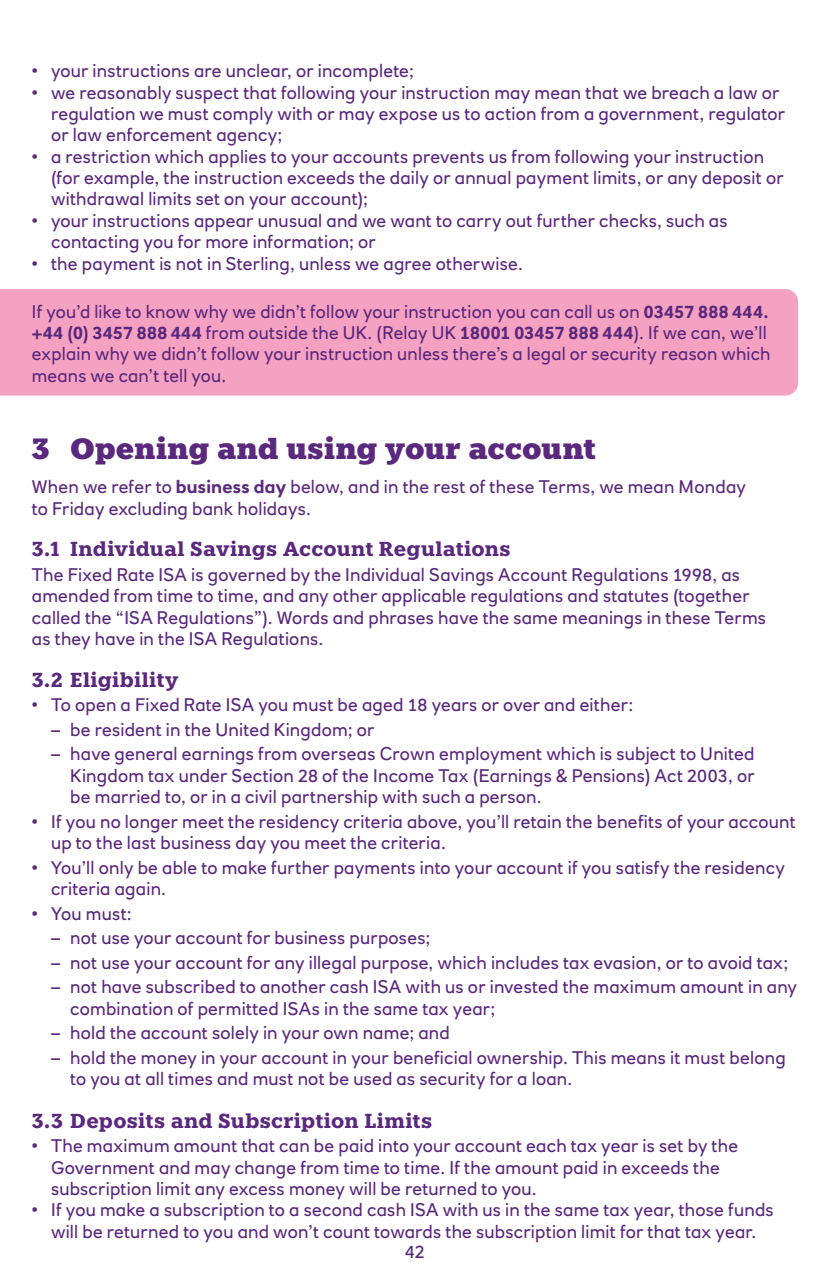
<style>
.page{position:relative;width:830px;height:1276px;background:#fff}
.page>*{position:absolute;margin:0;border:0;box-sizing:border-box;transform-origin:0 0}
.t1{font:900 29.25px "Knile";color:#5a287d}
.t2{font:700 20.25px "Knile";letter-spacing:.015em;color:#5a287d}
.t3{font:18px/21.4px "RN House Sans";letter-spacing:.015em;color:#5a287d}
.s1{font-weight:700}
</style>
<div class="page">
<div style="left:0;top:289px;width:797px;height:106px;background:#f5a1c1"></div>
<p class="t3" style="left:32px;top:60px;width:383px">• your instructions are unclear, or incomplete;</p>
<p class="t3" style="left:51px;top:81px;width:735px;text-indent:-19px">• we reasonably suspect that following your instruction may mean that we breach a law or regulation we must comply with or may expose us to action from a government, regulator or law enforcement agency;</p>
<p class="t3" style="left:51px;top:146px;width:733px;text-indent:-19px">• a restriction which applies to your accounts prevents us from following your instruction (for example, the instruction exceeds the daily or annual payment limits, or any deposit or withdrawal limits set on your account);</p>
<p class="t3" style="left:51px;top:210px;width:677px;text-indent:-19px">• your instructions appear unusual and we want to carry out further checks, such as contacting you for more information; or</p>
<p class="t3" style="left:32px;top:252px;width:492px">• the payment is not in Sterling, unless we agree otherwise.</p>
<p class="t3" style="left:32px;top:300px;width:739px">If you’d like to know why we didn’t follow your instruction you can call us on <span class="s1">03457 888 444. +44 (0) 3457 888 444</span> from outside the UK. (Relay UK <span class="s1">18001 03457 888 444</span>). If we can, we’ll explain why we didn’t follow your instruction unless there’s a legal or security reason which means we can’t tell you.</p>
<h1 class="t1" style="left:32px;top:430px;width:565px">3 Opening and using your account</h1>
<p class="t3" style="left:32px;top:476px;width:715px">When we refer to <span class="s1">business day</span> below, and in the rest of these Terms, we mean Monday to Friday excluding bank holidays.</p>
<p class="t2" style="left:32px;top:536px;width:480px">3.1 Individual Savings Account Regulations</p>
<p class="t3" style="left:32px;top:564px;width:735px">The Fixed Rate ISA is governed by the Individual Savings Account Regulations 1998, as amended from time to time, and any other applicable regulations and statutes (together called the “ISA Regulations”). Words and phrases have the same meanings in these Terms as they have in the ISA Regulations.</p>
<p class="t2" style="left:32px;top:666px;width:148px">3.2 Eligibility</p>
<p class="t3" style="left:32px;top:694px;width:602px">• To open a Fixed Rate ISA you must be aged 18 years or over and either:</p>
<p class="t3" style="left:51px;top:718px;width:324px">– be resident in the United Kingdom; or</p>
<p class="t3" style="left:70px;top:743px;width:685px;text-align:justify;text-indent:-19px">– have general earnings from overseas Crown employment which is subject to United Kingdom tax under Section 28 of the Income Tax (Earnings &amp; Pensions) Act 2003, or be married to, or in a civil partnership with such a person.</p>
<p class="t3" style="left:51px;top:810px;width:745px;text-indent:-19px">• If you no longer meet the residency criteria above, you’ll retain the benefits of your account up to the last business day you meet the criteria.</p>
<p class="t3" style="left:51px;top:856px;width:735px;text-indent:-19px">• You’ll only be able to make further payments into your account if you satisfy the residency criteria again.</p>
<p class="t3" style="left:32px;top:902px;width:101px">• You must:</p>
<p class="t3" style="left:51px;top:927px;width:380px">– not use your account for business purposes;</p>
<p class="t3" style="left:51px;top:951px;width:738px">– not use your account for any illegal purpose, which includes tax evasion, or to avoid tax;</p>
<p class="t3" style="left:70px;top:976px;width:728px;text-indent:-19px">– not have subscribed to another cash ISA with us or invested the maximum amount in any combination of permitted ISAs in the same tax year;</p>
<p class="t3" style="left:51px;top:1022px;width:400px">– hold the account solely in your own name; and</p>
<p class="t3" style="left:70px;top:1046px;width:716px;text-indent:-19px">– hold the money in your account in your beneficial ownership. This means it must belong to you at all times and must not be used as security for a loan.</p>
<p class="t2" style="left:32px;top:1107px;width:401px">3.3 Deposits and Subscription Limits</p>
<p class="t3" style="left:51px;top:1135px;width:688px;text-indent:-19px">• The maximum amount that can be paid into your account each tax year is set by the<br>Government and may change from time to time. If the amount paid in exceeds the subscription limit any excess money will be returned to you.</p>
<p class="t3" style="left:32px;top:1199px;width:743px;text-align:center">• If you make a subscription to a second cash ISA with us in the same tax year, those funds will be returned to you and won’t count towards the subscription limit for that tax year.</p>
<p class="t3" style="left:405px;top:1240px;width:21px">42</p>
</div>
